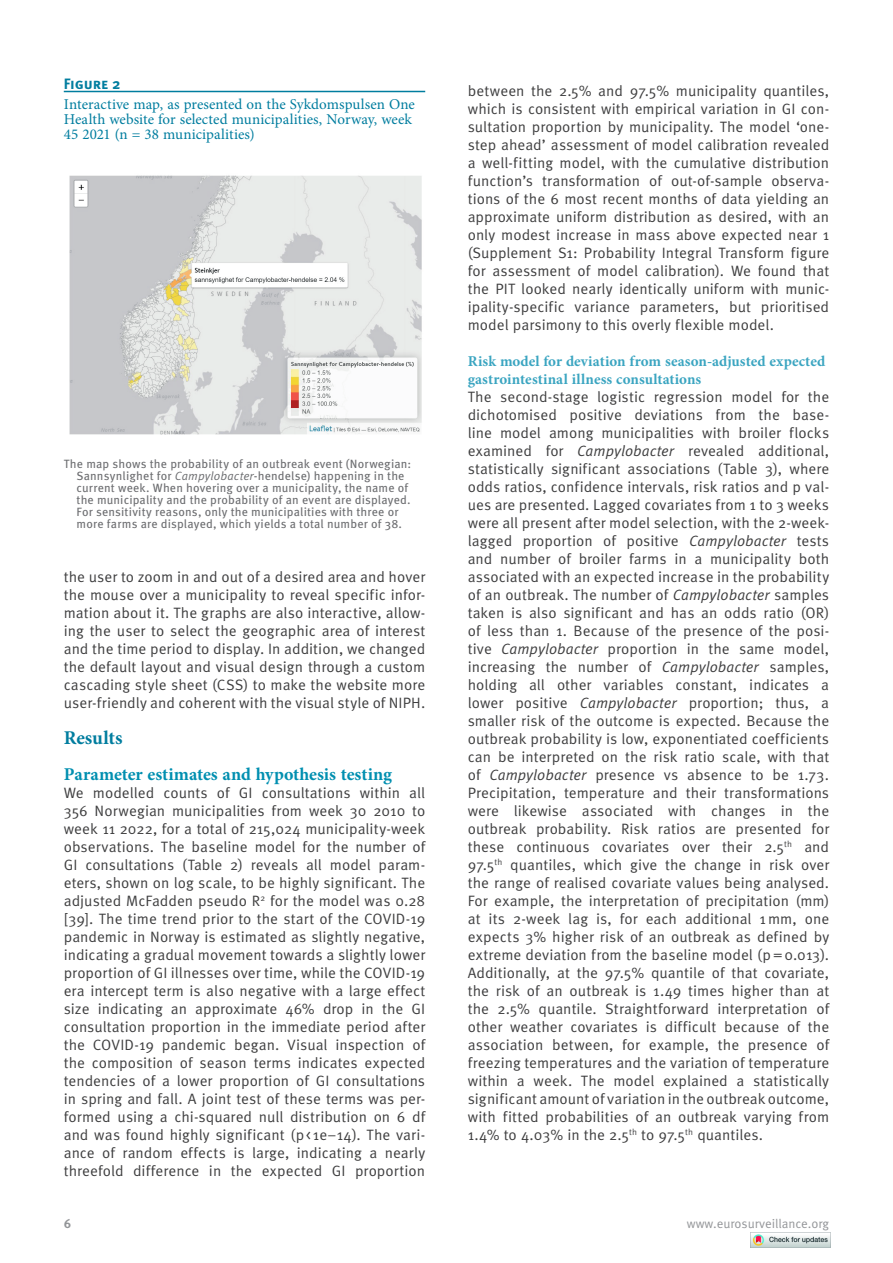
<style>
.page{position:relative;width:893px;height:1263px;background:#fff}
.page>*{position:absolute;margin:0;border:0;box-sizing:border-box;transform-origin:0 0}
.t1{font:700 19.5px "Minion Pro";letter-spacing:-.005em;color:#007d9f}
.t2{font:700 18px "Minion Pro";color:#008fb0}
.t3{font:15px/18px "Meta Pro";letter-spacing:.005em;color:#3e3e3f;text-align:justify}
.t4{font:15px/15px "Minion Pro";color:#007d9f}
.t5{font:700 15px/18px "Minion Pro";letter-spacing:.005em;color:#3ba5c1}
.t6{font:700 15px "Meta Pro";letter-spacing:-.005em;color:#007d9f}
.t7{font:12.75px "Meta Pro";color:#939598}
.t8{font:700 12.75px "Meta Pro";color:#939598}
.t9{font:12px/12px "Meta Pro";letter-spacing:.01em;color:#6c6d70}
.s1{font-style:italic}
</style>
<div class="page">
<hr style="left:64px;top:91px;width:361px;height:1px;background:#007d9f">
<img style="left:69px;top:175px;width:353px;height:260px">
<img style="left:750px;top:1232px;width:80px;height:16px">
<p class="t6" style="left:64px;top:74px;width:58px">Figure 2</p>
<p class="t4" style="left:64px;top:97px;width:353px">Interactive map, as presented on the Sykdomspulsen One<br>Health website for selected municipalities, Norway, week<br>45 2021 (n = 38 municipalities)</p>
<p class="t9" style="left:77px;top:459px;width:336px;text-indent:-13px">The map shows the probability of an outbreak event (Norwegian:<br>Sannsynlighet for <span class="s1">Campylobacter</span>-hendelse) happening in the current week. When hovering over a municipality, the name of the municipality and the probability of an event are displayed.<br>For sensitivity reasons, only the municipalities with three or more farms are displayed, which yields a total number of 38.</p>
<p class="t3" style="left:64px;top:568px;width:363px">the user to zoom in and out of a desired area and hover the mouse over a municipality to reveal specific infor&shy;mation about it. The graphs are also interactive, allow&shy;ing the user to select the geographic area of interest and the time period to display. In addition, we changed the default layout and visual design through a custom cascading style sheet (CSS) to make the website more user-friendly and coherent with the visual style of NIPH.</p>
<h1 class="t1" style="left:64px;top:724px;width:60px">Results</h1>
<p class="t2" style="left:64px;top:761px;width:330px">Parameter estimates and hypothesis testing</p>
<p class="t3" style="left:64px;top:784px;width:363px">We modelled counts of GI consultations within all 356 Norwegian municipalities from week 30 2010 to week 11 2022, for a total of 215,024 municipality-week observations. The baseline model for the number of GI consultations (Table 2) reveals all model param&shy;eters, shown on log scale, to be highly significant. The adjusted McFadden pseudo R<sup>2</sup> for the model was 0.28 [39]. The time trend prior to the start of the COVID-19 pandemic in Norway is estimated as slightly negative, indicating a gradual movement towards a slightly lower proportion of GI illnesses over time, while the COVID-19 era intercept term is also negative with a large effect size indicating an approximate 46% drop in the GI consultation proportion in the immediate period after the COVID-19 pandemic began. Visual inspection of the composition of season terms indicates expected tendencies of a lower proportion of GI consultations in spring and fall. A joint test of these terms was per&shy;formed using a chi-squared null distribution on 6 df and was found highly significant (p&lt; 1e−14). The vari&shy;ance of random effects is large, indicating a nearly threefold difference in the expected GI proportion</p>
<p class="t3" style="left:468px;top:82px;width:363px">between the 2.5% and 97.5% municipality quantiles, which is consistent with empirical variation in GI con&shy;sultation proportion by municipality. The model ‘one&shy;step ahead’ assessment of model calibration revealed a well-fitting model, with the cumulative distribution function’s transformation of out-of-sample observa&shy;tions of the 6 most recent months of data yielding an approximate uniform distribution as desired, with an only modest increase in mass above expected near 1 (Supplement S1: Probability Integral Transform figure for assessment of model calibration). We found that the PIT looked nearly identically uniform with munic&shy;ipality-specific variance parameters, but prioritised model parsimony to this overly flexible model.</p>
<p class="t5" style="left:468px;top:352px;width:359px">Risk model for deviation from season-adjusted expected gastrointestinal illness consultations</p>
<p class="t3" style="left:468px;top:388px;width:363px">The second-stage logistic regression model for the dichotomised positive deviations from the base&shy;line model among municipalities with broiler flocks examined for <span class="s1">Campylobacter</span> revealed additional, statistically significant associations (Table 3), where odds ratios, confidence intervals, risk ratios and p val&shy;ues are presented. Lagged covariates from 1 to 3 weeks were all present after model selection, with the 2-week&shy;lagged proportion of positive <span class="s1">Campylobacter</span> tests and number of broiler farms in a municipality both associated with an expected increase in the probability of an outbreak. The number of <span class="s1">Campylobacter</span> samples taken is also significant and has an odds ratio (OR) of less than 1. Because of the presence of the posi&shy;tive <span class="s1">Campylobacter</span> proportion in the same model, increasing the number of <span class="s1">Campylobacter</span> samples, holding all other variables constant, indicates a lower positive <span class="s1">Campylobacter</span> proportion; thus, a smaller risk of the outcome is expected. Because the outbreak probability is low, exponentiated coefficients can be interpreted on the risk ratio scale, with that of <span class="s1">Campylobacter</span> presence vs absence to be 1.73.<br>Precipitation, temperature and their transformations were likewise associated with changes in the outbreak probability. Risk ratios are presented for these continuous covariates over their 2.5<sup>th</sup> and 97.5<sup>th</sup> quantiles, which give the change in risk over the range of realised covariate values being analysed.<br>For example, the interpretation of precipitation (mm) at its 2-week lag is, for each additional 1mm, one expects 3% higher risk of an outbreak as defined by extreme deviation from the baseline model (p=0.013).<br>Additionally, at the 97.5% quantile of that covariate, the risk of an outbreak is 1.49 times higher than at the 2.5% quantile. Straightforward interpretation of other weather covariates is difficult because of the association between, for example, the presence of freezing temperatures and the variation of temperature within a week. The model explained a statistically significant amount of variation in the outbreak outcome, with fitted probabilities of an outbreak varying from 1.4% to 4.03% in the 2.5<sup>th</sup> to 97.5<sup>th</sup> quantiles.</p>
<p class="t8" style="left:64px;top:1215px;width:9px">6</p>
<p class="t7" style="left:687px;top:1215px;width:144px">www.eurosurveillance.org</p>
</div>
